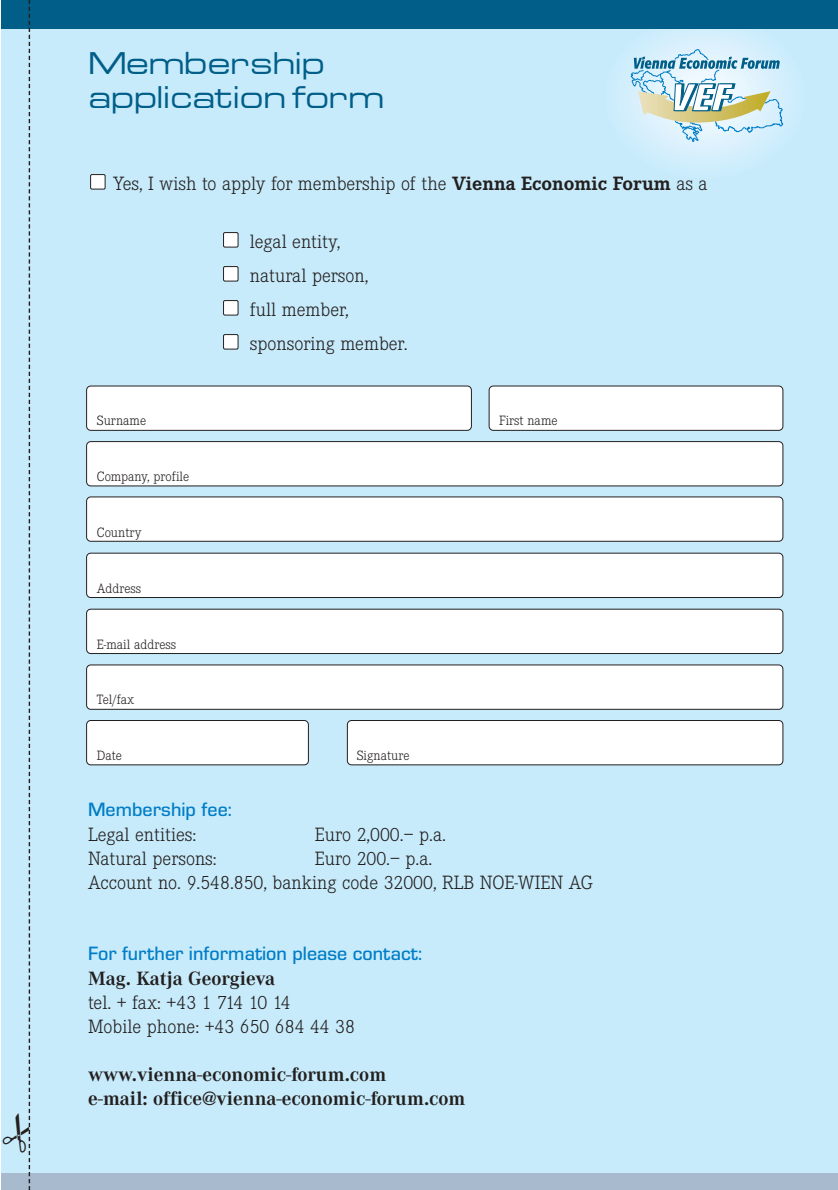
<style>
.page{position:relative;width:838px;height:1190px;background:#fff}
.page>*{position:absolute;margin:0;border:0;box-sizing:border-box;transform-origin:0 0}
.t1{font:28px/33.6px "Thekla Extended";color:#005e88}
.t2{font:300 20px/34px "Corporate E";color:#231f1f}
.t3{font:700 20px/24px "Corporate A";color:#231f1f}
.t4{font:500 20px "Eurostile T";color:#007dc6}
.t5{font:300 14px "Corporate E";color:#231f1f}
.s1{font-weight:700}
</style>
<div class="page">
<div style="left:1px;top:0;width:837px;height:1190px;background:#c7ebfb"></div>
<svg style="left:601px;top:28px;width:208px;height:137px"></svg>
<div style="left:1px;top:1174px;width:837px;height:16px;background:#a7bace"></div>
<div style="left:224px;top:335px;width:14px;height:14px;background:#fff"></div>
<div style="left:223px;top:334px;width:16px;height:16px;border:2px solid #231f1f;border-radius:2px"></div>
<div style="left:224px;top:301px;width:14px;height:14px;background:#fff"></div>
<div style="left:223px;top:300px;width:16px;height:16px;border:2px solid #231f1f;border-radius:2px"></div>
<div style="left:224px;top:267px;width:14px;height:14px;background:#fff"></div>
<div style="left:223px;top:266px;width:16px;height:16px;border:2px solid #231f1f;border-radius:2px"></div>
<div style="left:224px;top:233px;width:14px;height:14px;background:#fff"></div>
<div style="left:223px;top:232px;width:16px;height:16px;border:2px solid #231f1f;border-radius:2px"></div>
<div style="left:91px;top:175px;width:14px;height:14px;background:#fff"></div>
<div style="left:90px;top:174px;width:16px;height:16px;border:2px solid #231f1f;border-radius:2px"></div>
<div style="left:489px;top:386px;width:294px;height:44px;background:#fff;border-radius:4px"></div>
<div style="left:489px;top:386px;width:294px;height:45px;border:2px solid #231f1f;border-radius:5px"></div>
<div style="left:87px;top:386px;width:384px;height:44px;background:#fff;border-radius:4px"></div>
<div style="left:86px;top:386px;width:386px;height:45px;border:2px solid #231f1f;border-radius:5px"></div>
<div style="left:87px;top:442px;width:696px;height:44px;background:#fff;border-radius:4px"></div>
<div style="left:86px;top:441px;width:697px;height:45px;border:2px solid #231f1f;border-radius:5px"></div>
<div style="left:87px;top:497px;width:696px;height:44px;background:#fff;border-radius:4px"></div>
<div style="left:86px;top:496px;width:697px;height:46px;border:2px solid #231f1f;border-radius:5px"></div>
<div style="left:87px;top:553px;width:696px;height:45px;background:#fff;border-radius:4px"></div>
<div style="left:86px;top:553px;width:697px;height:45px;border:2px solid #231f1f;border-radius:5px"></div>
<div style="left:87px;top:609px;width:696px;height:45px;background:#fff;border-radius:4px"></div>
<div style="left:86px;top:609px;width:697px;height:45px;border:2px solid #231f1f;border-radius:5px"></div>
<div style="left:87px;top:665px;width:696px;height:44px;background:#fff;border-radius:4px"></div>
<div style="left:86px;top:664px;width:697px;height:46px;border:2px solid #231f1f;border-radius:5px"></div>
<div style="left:87px;top:720px;width:221px;height:45px;background:#fff;border-radius:4px"></div>
<div style="left:86px;top:720px;width:223px;height:45px;border:2px solid #231f1f;border-radius:5px"></div>
<div style="left:347px;top:720px;width:436px;height:45px;background:#fff;border-radius:4px"></div>
<div style="left:347px;top:720px;width:436px;height:45px;border:2px solid #231f1f;border-radius:5px"></div>
<div style="left:1px;top:0;width:837px;height:28px;background:#005e88"></div>
<svg style="left:3px;top:0;width:27px;height:1190px"></svg>
<h1 class="t1" style="left:88px;top:49px;width:297px">Membership application form</h1>
<p class="t2" style="left:113px;top:168px;width:596px">Yes, I wish to apply for membership of the <span class="s1">Vienna Economic Forum</span> as a</p>
<p class="t5" style="left:97px;top:416px;width:51px">Surname</p>
<p class="t5" style="left:97px;top:472px;width:94px">Company, profile</p>
<p class="t5" style="left:97px;top:528px;width:46px">Country</p>
<p class="t5" style="left:97px;top:584px;width:46px">Address</p>
<p class="t5" style="left:97px;top:640px;width:81px">E-mail address</p>
<p class="t5" style="left:97px;top:695px;width:39px">Tel/fax</p>
<p class="t2" style="left:250px;top:226px;width:159px">legal entity,<br>natural person,<br>full member, sponsoring member.</p>
<p class="t5" style="left:97px;top:751px;width:27px">Date</p>
<p class="t5" style="left:357px;top:751px;width:54px">Signature</p>
<p class="t5" style="left:499px;top:416px;width:60px">First name</p>
<p class="t4" style="left:88px;top:803px;width:145px">Membership fee:</p>
<p class="t2" style="left:88px;top:820px;width:110px">Legal entities:</p>
<p class="t2" style="left:315px;top:820px;width:133px">Euro 2,000.– p.a.</p>
<p class="t2" style="left:88px;top:844px;width:130px">Natural persons:</p>
<p class="t2" style="left:88px;top:849px;width:506px;line-height:24px;text-indent:227px">Euro 200.– p.a.<br>Account no. 9.548.850, banking code 32000, RLB NOE-WIEN AG</p>
<p class="t4" style="left:88px;top:947px;width:336px">For further information please contact:</p>
<p class="t3" style="left:88px;top:969px;width:188px">Mag. Katja Georgieva</p>
<p class="t2" style="left:88px;top:993px;width:268px;line-height:24px">tel. + fax: +43 1 714 10 14<br>Mobile phone: +43 650 684 44 38</p>
<p class="t3" style="left:88px;top:1065px;width:379px">www.vienna-economic-forum.com<br>e-mail: office@vienna-economic-forum.com</p>
</div>
